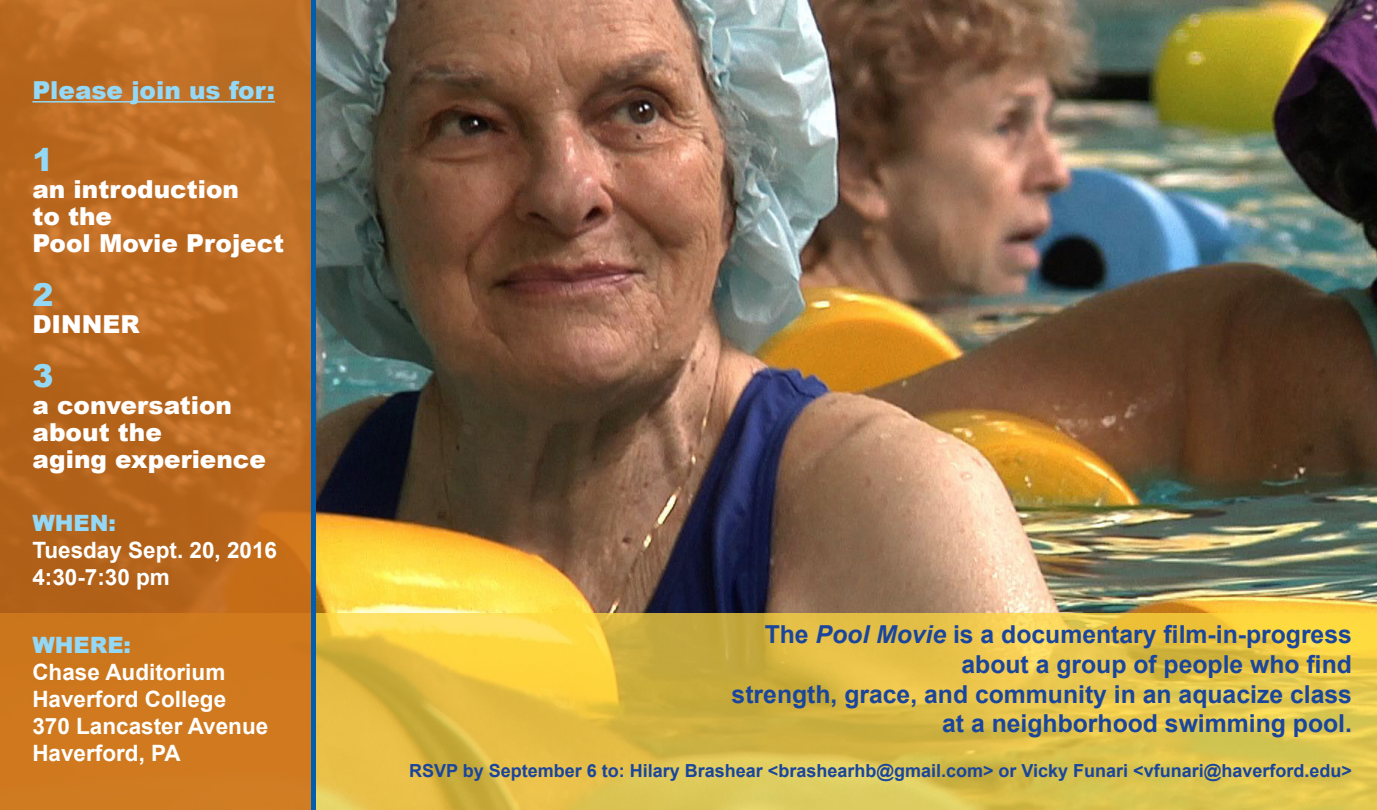
<style>
.page{position:relative;width:1377px;height:810px;background:#fff}
.page>*{position:absolute;margin:0;border:0;box-sizing:border-box;transform-origin:0 0}
.t1{font:900 31.5px "Arial";color:#93d9f7}
.t2{font:700 24.75px "Arial";color:#1a459c}
.t3{font:900 24.75px "Arial";color:#fff}
.t4{font:900 24.75px "Arial";color:#93d9f7}
.t5{font:700 22.5px "Arial";color:#fff}
.t6{font:900 22.5px "Arial";color:#93d9f7}
.t7{font:700 18px "Arial";color:#1a459c}
.s1{font-style:italic}
</style>
<div class="page">
<img style="left:316px;top:0;width:1061px;height:614px">
<svg style="left:316px;top:614px;width:1061px;height:196px;background:#e0c148"></svg>
<svg style="left:0;top:0;width:311px;height:810px;background:#c06d20"></svg>
<hr style="left:32px;top:101px;width:243px;height:2px;background:#93d9f7">
<div style="left:311px;top:0;width:5px;height:810px;background:#015dad"></div>
<p class="t4" style="left:32px;top:72px;width:244px">Please join us for:</p>
<p class="t1" style="left:32px;top:137px;width:23px">1</p>
<p class="t3" style="left:32px;top:171px;width:208px">an introduction</p>
<p class="t3" style="left:32px;top:198px;width:81px">to the</p>
<p class="t3" style="left:32px;top:225px;width:253px">Pool Movie Project</p>
<p class="t1" style="left:32px;top:272px;width:23px">2</p>
<p class="t3" style="left:32px;top:306px;width:109px">DINNER</p>
<p class="t1" style="left:32px;top:353px;width:23px">3</p>
<p class="t3" style="left:32px;top:387px;width:201px">a conversation</p>
<p class="t3" style="left:32px;top:414px;width:131px">about the</p>
<p class="t3" style="left:32px;top:441px;width:235px">aging experience</p>
<p class="t6" style="left:32px;top:507px;width:85px">WHEN:</p>
<p class="t5" style="left:32px;top:536px;width:246px">Tuesday Sept. 20, 2016</p>
<p class="t5" style="left:32px;top:563px;width:139px">4:30-7:30 pm</p>
<p class="t6" style="left:32px;top:628px;width:100px">WHERE:</p>
<p class="t5" style="left:32px;top:657px;width:194px">Chase Auditorium</p>
<p class="t5" style="left:32px;top:684px;width:195px">Haverford College</p>
<p class="t5" style="left:32px;top:711px;width:237px">370 Lancaster Avenue</p>
<p class="t5" style="left:32px;top:738px;width:150px">Haverford, PA</p>
<p class="t2" style="left:765px;top:618px;width:589px">The <span class="s1">Pool Movie</span> is a documentary film-in-progress</p>
<p class="t2" style="left:961px;top:648px;width:392px">about a group of people who find</p>
<p class="t2" style="left:732px;top:678px;width:622px">strength, grace, and community in an aquacize class</p>
<p class="t2" style="left:942px;top:707px;width:411px">at a neighborhood swimming pool.</p>
<p class="t7" style="left:409px;top:759px;width:944px">RSVP by September 6 to: Hilary Brashear &lt;brashearhb@gmail.com&gt; or Vicky Funari &lt;vfunari@haverford.edu&gt;</p>
</div>
